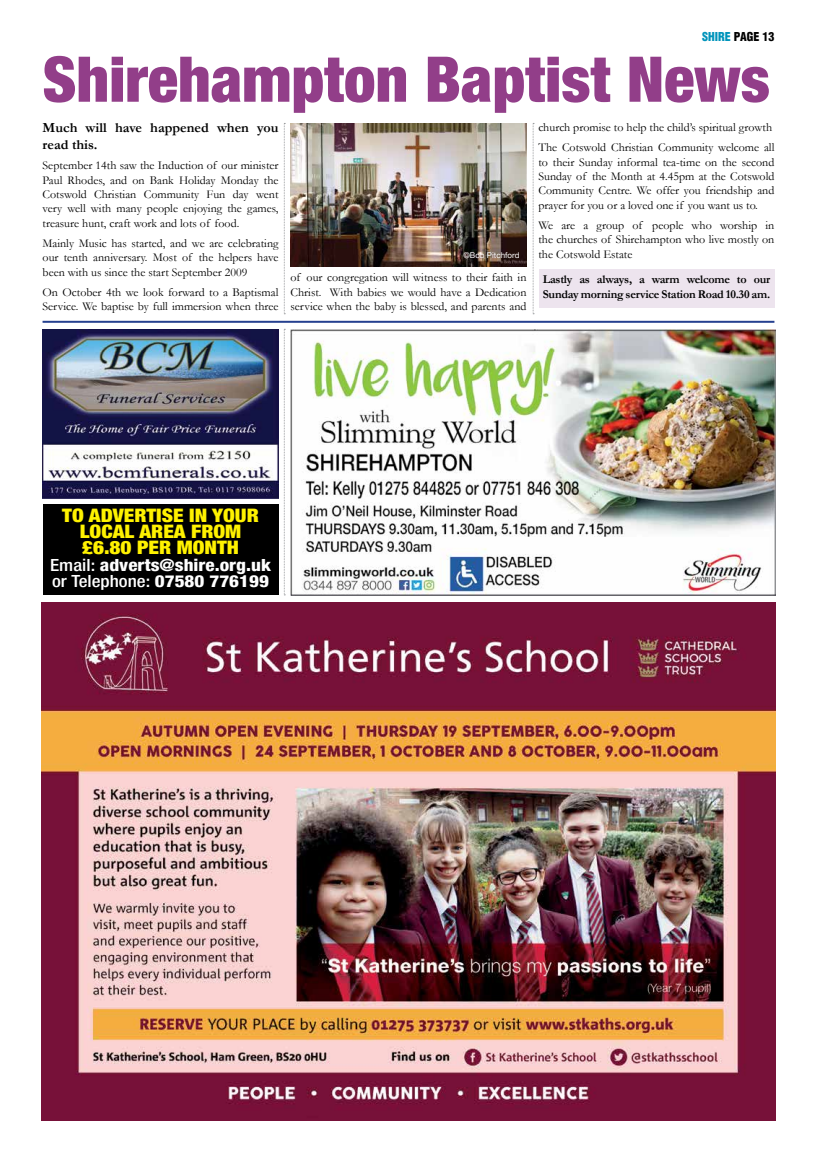
<style>
.page{position:relative;width:817px;height:1163px;background:#fff}
.page>*{position:absolute;margin:0;border:0;box-sizing:border-box;transform-origin:0 0}
.t1{font:900 condensed 63px "Helvetica Neue LTW1 G";color:#923e89}
.t2{font:900 condensed 18.6px/15.8px "Helvetica Neue LTW1 G";color:#fff200;text-align:center;scale:1.14 1}
.t3{font:800 condensed 16.7px/16.7px "Helvetica Neue LTW1 G";color:#fff;scale:1.14 1}
.t4{font:700 14px/16.8px "Garamond";color:#000}
.t5{font:12px/14.4px "Garamond";color:#000;text-align:justify}
.t6{font:700 12px/14.4px "Garamond";letter-spacing:-.02em;color:#000}
.t7{font:900 condensed 12px "Helvetica LT";color:#000}
.t8{font:8px "Helvetica Neue LTW1 G";color:#fff}
.s1{color:#0094bb}
.s2{font-weight:500}
</style>
<div class="page">
<div style="left:539px;top:269px;width:235px;height:39px;background:#ede4ee"></div>
<svg style="left:284px;top:123px;width:1px;height:191px"></svg>
<svg style="left:284px;top:329px;width:1px;height:266px"></svg>
<svg style="left:532px;top:123px;width:2px;height:191px"></svg>
<img style="left:42px;top:602px;width:733px;height:518px">
<div style="left:43px;top:504px;width:235px;height:91px;background:#000"></div>
<img style="left:290px;top:123px;width:237px;height:143px">
<img style="left:43px;top:329px;width:235px;height:169px">
<img style="left:290px;top:329px;width:485px;height:266px">
<hr style="left:43px;top:321px;width:731px;height:2px;background:#25408f">
<p class="t7" style="left:702px;top:29px;width:74px"><span class="s1">SHIRE</span> PAGE 13</p>
<h1 class="t1" style="left:43px;top:42px;width:728px">Shirehampton Baptist News</h1>
<p class="t4" style="left:43px;top:119px;width:237px">Much will have happened when you read this.</p>
<p class="t5" style="left:43px;top:158px;width:237px">September 14th saw the Induction of our minister Paul Rhodes, and on Bank Holiday Monday the Cotswold Christian Community Fun day went very well with many people enjoying the games, treasure hunt, craft work and lots of food.</p>
<p class="t5" style="left:43px;top:236px;width:237px">Mainly Music has started, and we are celebrating our tenth anniversary. Most of the helpers have been with us since the start September 2009</p>
<p class="t5" style="left:43px;top:285px;width:237px">On October 4th we look forward to a Baptismal<br>Service. We baptise by full immersion when three</p>
<p class="t8" style="left:463px;top:250px;width:57px">©Bob Pitchford</p>
<p class="t5" style="left:290px;top:270px;width:237px">of our congregation will witness to their faith in Christ. With babies we would have a Dedication service when the baby is blessed, and parents and</p>
<p class="t5" style="left:538px;top:117px;width:237px;line-height:20.1px">church promise to help the child’s spiritual growth<br>The Cotswold Christian Community welcome all</p>
<p class="t5" style="left:538px;top:154px;width:237px">to their Sunday informal tea-time on the second Sunday of the Month at 4.45pm at the Cotswold Community Centre. We offer you friendship and prayer for you or a loved one if you want us to.</p>
<p class="t5" style="left:538px;top:218px;width:237px">We are a group of people who worship in the churches of Shirehampton who live mostly on the Cotswold Estate</p>
<p class="t6" style="left:542px;top:272px;width:229px">Lastly as always, a warm welcome to our<br>Sunday morning service Station Road 10.30 am.</p>
<h2 class="t2" style="left:62px;top:508px;width:174px">TO ADVERTISE IN YOUR<br>LOCAL AREA FROM £6.80 PER MONTH</h2>
<h3 class="t3" style="left:50px;top:556px;width:195px"><span class="s2">Email:</span> adverts@shire.org.uk <span class="s2">or Telephone:</span> 07580 776199</h3>
</div>
